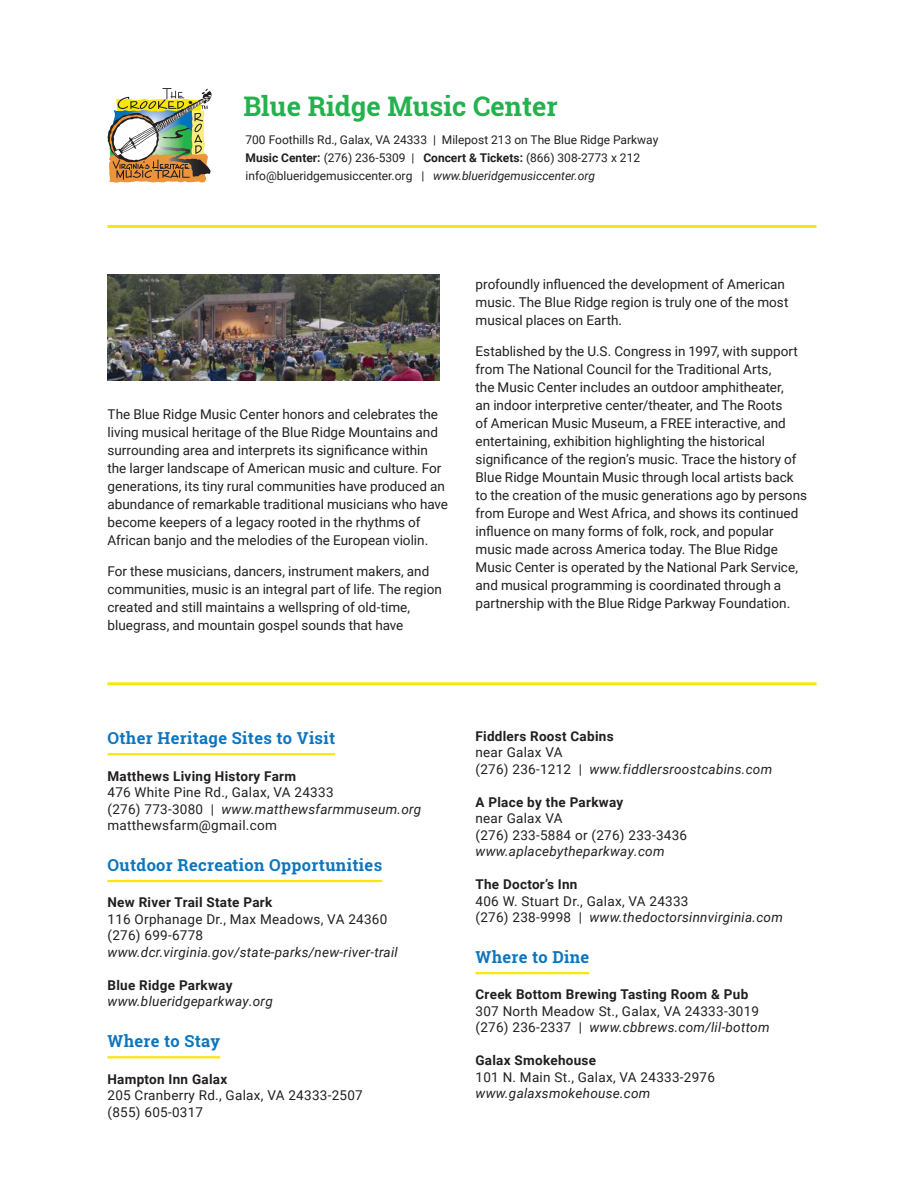
<style>
.page{position:relative;width:918px;height:1188px;background:#fff}
.page>*{position:absolute;margin:0;border:0;box-sizing:border-box;transform-origin:0 0}
.t1{font:700 27px "Roboto Slab";color:#23b24d}
.t2{font:700 16.5px "Roboto Slab";letter-spacing:.02em;color:#0b76bf}
.t3{font:13.5px/18px "Roboto";color:#231f20}
.t4{font:13.5px "Roboto";letter-spacing:.02em;color:#231f20}
.t5{font:italic 13.5px "Roboto";letter-spacing:.02em;color:#231f20}
.t6{font:700 13.5px "Roboto";letter-spacing:.02em;color:#231f20}
.t7{font:12px "Roboto";color:#231f20}
.s1{font-weight:700}
.s2{font-style:italic}
.s3{font-style:normal}
</style>
<div class="page">
<img style="left:107px;top:88px;width:105px;height:95px">
<hr style="left:107px;top:225px;width:710px;height:3px;background:#f8e70e">
<hr style="left:107px;top:682px;width:710px;height:3px;background:#f8e70e">
<img style="left:107px;top:275px;width:333px;height:105px">
<hr style="left:107px;top:753px;width:228px;height:2px;background:#f8e70e">
<hr style="left:107px;top:880px;width:275px;height:2px;background:#f8e70e">
<hr style="left:107px;top:1056px;width:113px;height:2px;background:#f8e70e">
<hr style="left:476px;top:972px;width:113px;height:2px;background:#f8e70e">
<p class="t1" style="left:243px;top:88px;width:316px">Blue Ridge Music Center</p>
<p class="t7" style="left:246px;top:131px;width:414px">700 Foothills Rd., Galax, VA 24333 | Milepost 213 on The Blue Ridge Parkway</p>
<p class="t7" style="left:246px;top:149px;width:396px"><span class="s1">Music Center:</span> (276) 236-5309 | <span class="s1">Concert &amp; Tickets:</span> (866) 308-2773 x 212</p>
<p class="t7" style="left:246px;top:167px;width:351px">info@blueridgemusiccenter.org | <span class="s2">www.blueridgemusiccenter.org</span></p>
<p class="t3" style="left:107px;top:404px;width:342px">The Blue Ridge Music Center honors and celebrates the living musical heritage of the Blue Ridge Mountains and surrounding area and interprets its significance within the larger landscape of American music and culture. For generations, its tiny rural communities have produced an abundance of remarkable traditional musicians who have become keepers of a legacy rooted in the rhythms of African banjo and the melodies of the European violin.</p>
<p class="t3" style="left:107px;top:562px;width:336px">For these musicians, dancers, instrument makers, and communities, music is an integral part of life. The region created and still maintains a wellspring of old-time, bluegrass, and mountain gospel sounds that have</p>
<p class="t3" style="left:476px;top:275px;width:314px">profoundly influenced the development of American music. The Blue Ridge region is truly one of the most musical places on Earth.</p>
<p class="t3" style="left:476px;top:342px;width:333px">Established by the U.S. Congress in 1997, with support from The National Council for the Traditional Arts,<br>the Music Center includes an outdoor amphitheater,<br>an indoor interpretive center/theater, and The Roots<br>of American Music Museum, a FREE interactive, and entertaining, exhibition highlighting the historical significance of the region’s music. Trace the history of Blue Ridge Mountain Music through local artists back to the creation of the music generations ago by persons from Europe and West Africa, and shows its continued influence on many forms of folk, rock, and popular music made across America today. The Blue Ridge Music Center is operated by the National Park Service, and musical programming is coordinated through a partnership with the Blue Ridge Parkway Foundation.</p>
<p class="t2" style="left:107px;top:726px;width:229px">Other Heritage Sites to Visit</p>
<p class="t6" style="left:107px;top:766px;width:190px">Matthews Living History Farm</p>
<p class="t4" style="left:107px;top:783px;width:228px">476 White Pine Rd., Galax, VA 24333</p>
<p class="t5" style="left:107px;top:799px;width:315px"><span class="s3">(276) 773-3080 |</span> www.matthewsfarmmuseum.org</p>
<p class="t4" style="left:107px;top:816px;width:171px">matthewsfarm@gmail.com</p>
<p class="t2" style="left:107px;top:853px;width:276px">Outdoor Recreation Opportunities</p>
<p class="t6" style="left:107px;top:893px;width:166px">New River Trail State Park</p>
<p class="t4" style="left:107px;top:910px;width:281px">116 Orphanage Dr., Max Meadows, VA 24360</p>
<p class="t4" style="left:107px;top:926px;width:97px">(276) 699-6778</p>
<p class="t5" style="left:107px;top:943px;width:292px">www.dcr.virginia.gov/state-parks/new-river-trail</p>
<p class="t6" style="left:107px;top:976px;width:127px">Blue Ridge Parkway</p>
<p class="t5" style="left:107px;top:992px;width:167px">www.blueridgeparkway.org</p>
<p class="t2" style="left:107px;top:1029px;width:114px">Where to Stay</p>
<p class="t6" style="left:107px;top:1069px;width:121px">Hampton Inn Galax</p>
<p class="t4" style="left:107px;top:1086px;width:257px">205 Cranberry Rd., Galax, VA 24333-2507</p>
<p class="t4" style="left:107px;top:1102px;width:97px">(855) 605-0317</p>
<p class="t6" style="left:476px;top:726px;width:140px">Fiddlers Roost Cabins</p>
<p class="t4" style="left:476px;top:743px;width:89px">near Galax VA</p>
<p class="t5" style="left:476px;top:759px;width:298px"><span class="s3">(276) 236-1212 |</span> www.fiddlersroostcabins.com</p>
<p class="t6" style="left:476px;top:792px;width:149px">A Place by the Parkway</p>
<p class="t4" style="left:476px;top:809px;width:89px">near Galax VA</p>
<p class="t4" style="left:476px;top:825px;width:213px">(276) 233-5884 or (276) 233-3436</p>
<p class="t5" style="left:476px;top:842px;width:191px">www.aplacebytheparkway.com</p>
<p class="t6" style="left:476px;top:875px;width:104px">The Doctor’s Inn</p>
<p class="t4" style="left:476px;top:891px;width:215px">406 W. Stuart Dr., Galax, VA 24333</p>
<p class="t5" style="left:476px;top:908px;width:309px"><span class="s3">(276) 238-9998 |</span> www.thedoctorsinnvirginia.com</p>
<p class="t2" style="left:476px;top:945px;width:115px">Where to Dine</p>
<p class="t6" style="left:475px;top:985px;width:274px">Creek Bottom Brewing Tasting Room &amp; Pub</p>
<p class="t4" style="left:475px;top:1002px;width:285px">307 North Meadow St., Galax, VA 24333-3019</p>
<p class="t5" style="left:475px;top:1018px;width:296px"><span class="s3">(276) 236-2337 |</span> www.cbbrews.com/lil-bottom</p>
<p class="t6" style="left:475px;top:1051px;width:122px">Galax Smokehouse</p>
<p class="t4" style="left:475px;top:1068px;width:241px">101 N. Main St., Galax, VA 24333-2976</p>
<p class="t5" style="left:475px;top:1084px;width:176px">www.galaxsmokehouse.com</p>
</div>
